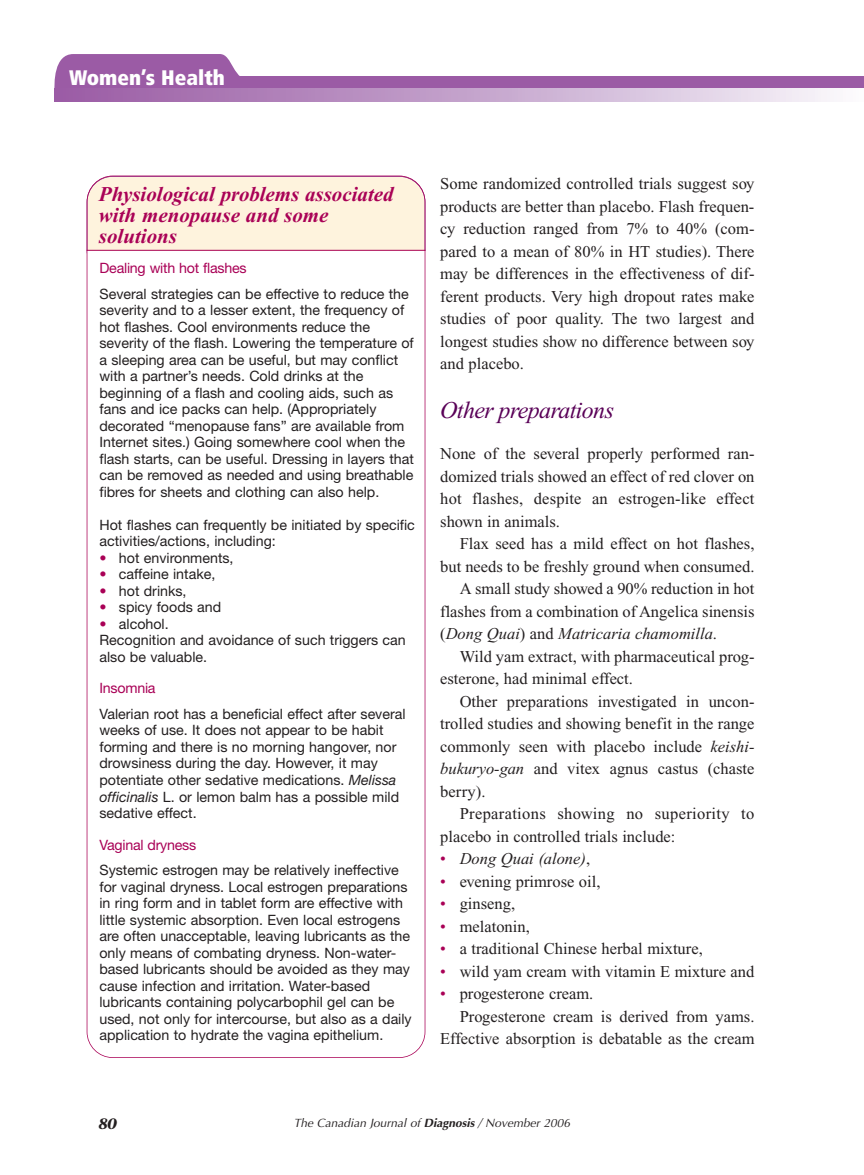
<style>
.page{position:relative;width:864px;height:1175px;background:#fff}
.page>*{position:absolute;margin:0;border:0;box-sizing:border-box;transform-origin:0 0}
.t1{font:italic 24px "Times New Roman";letter-spacing:-.025em;color:#590157}
.t2{font:italic 700 21px/21px "Times New Roman";color:#a90156}
.t3{font:900 condensed 21px "Frutiger";color:#fff}
.t4{font:16.5px/22.5px "Times New Roman";color:#231f20;text-align:justify}
.t5{font:italic 16.5px "Times New Roman";color:#231f20}
.t6{font:16.5px "Times New Roman";letter-spacing:.02em;color:#231f20}
.t7{font:italic 700 15px "Stone Serif";color:#231f20}
.t8{font:14.25px/16.5px "Helvetica Neue";color:#231f20}
.t9{font:14.25px "Helvetica Neue";letter-spacing:-.015em;color:#a90156}
.t10{font:italic 12px "Optima";color:#231f20}
.s1{color:#a90156}
.s2{font-style:italic}
.s3{font-style:normal}
.s4{font-style:normal;color:#a90156}
.s5{font-weight:700}
</style>
<div class="page">
<svg style="left:54px;top:54px;width:186px;height:35px;background:#a267ab"></svg>
<div style="left:56px;top:76px;width:808px;height:13px;background:#9b5ba5"></div>
<svg style="left:54px;top:89px;width:776px;height:12px;background:#c3a1cb"></svg>
<div style="left:87px;top:176px;width:338px;height:100px;background:#fef3dd;border-radius:26px"></div>
<div style="left:87px;top:251px;width:338px;height:27px;background:#fff"></div>
<div style="left:87px;top:176px;width:338px;height:882px;border:2px solid #a90156;border-radius:26px"></div>
<hr style="left:87px;top:250px;width:338px;height:1px;background:#a90156">
<h2 class="t3" style="left:69px;top:69px;width:158px">Women’s Health</h2>
<h2 class="t2" style="left:99px;top:186px;width:296px">Physiological problems associated with menopause and some solutions</h2>
<p class="t9" style="left:99px;top:263px;width:149px">Dealing with hot flashes</p>
<p class="t8" style="left:99px;top:287px;width:316px">Several strategies can be effective to reduce the severity and to a lesser extent, the frequency of hot flashes. Cool environments reduce the severity of the flash. Lowering the temperature of a sleeping area can be useful, but may conflict with a partner’s needs. Cold drinks at the beginning of a flash and cooling aids, such as fans and ice packs can help. (Appropriately decorated “menopause fans” are available from Internet sites.) Going somewhere cool when the flash starts, can be useful. Dressing in layers that can be removed as needed and using breathable fibres for sheets and clothing can also help.</p>
<p class="t8" style="left:99px;top:518px;width:317px">Hot flashes can frequently be initiated by specific activities/actions, including:</p>
<p class="t8" style="left:99px;top:551px;width:136px"><span class="s1">•</span> hot environments,</p>
<p class="t8" style="left:99px;top:567px;width:117px"><span class="s1">•</span> caffeine intake,</p>
<p class="t8" style="left:99px;top:584px;width:89px"><span class="s1">•</span> hot drinks,</p>
<p class="t8" style="left:99px;top:600px;width:123px"><span class="s1">•</span> spicy foods and</p>
<p class="t8" style="left:99px;top:617px;width:308px"><span class="s1">•</span> alcohol.<br>Recognition and avoidance of such triggers can also be valuable.</p>
<p class="t9" style="left:99px;top:683px;width:58px">Insomnia</p>
<p class="t8" style="left:99px;top:707px;width:308px">Valerian root has a beneficial effect after several weeks of use. It does not appear to be habit forming and there is no morning hangover, nor drowsiness during the day. However, it may potentiate other sedative medications. <span class="s2">Melissa officinalis</span> L. or lemon balm has a possible mild sedative effect.</p>
<p class="t9" style="left:99px;top:839px;width:98px">Vaginal dryness</p>
<p class="t8" style="left:99px;top:863px;width:314px">Systemic estrogen may be relatively ineffective for vaginal dryness. Local estrogen preparations in ring form and in tablet form are effective with little systemic absorption. Even local estrogens are often unacceptable, leaving lubricants as the only means of combating dryness. Non-water&shy;based lubricants should be avoided as they may cause infection and irritation. Water-based lubricants containing polycarbophil gel can be used, not only for intercourse, but also as a daily application to hydrate the vagina epithelium.</p>
<p class="t4" style="left:440px;top:174px;width:316px">Some randomized controlled trials suggest soy products are better than placebo. Flash frequen&shy;cy reduction ranged from 7% to 40% (com&shy;pared to a mean of 80% in HT studies). There may be differences in the effectiveness of dif&shy;ferent products. Very high dropout rates make studies of poor quality. The two largest and longest studies show no difference between soy and placebo.</p>
<h1 class="t1" style="left:440px;top:401px;width:175px">Other preparations</h1>
<p class="t4" style="left:440px;top:444px;width:316px">None of the several properly performed ran&shy;domized trials showed an effect of red clover on hot flashes, despite an estrogen-like effect shown in animals.</p>
<p class="t4" style="left:460px;top:534px;width:296px">Flax seed has a mild effect on hot flashes,</p>
<p class="t4" style="left:440px;top:556px;width:316px">but needs to be freshly ground when consumed.</p>
<p class="t4" style="left:460px;top:579px;width:296px">A small study showed a 90% reduction in hot</p>
<p class="t4" style="left:440px;top:601px;width:316px">flashes from a combination of Angelica sinensis</p>
<p class="t5" style="left:440px;top:628px;width:278px"><span class="s3">(</span>Dong Quai<span class="s3">) and</span> Matricaria chamomilla<span class="s3">.</span></p>
<p class="t4" style="left:460px;top:646px;width:296px">Wild yam extract, with pharmaceutical prog-</p>
<p class="t4" style="left:440px;top:669px;width:194px">esterone, had minimal effect.</p>
<p class="t4" style="left:460px;top:691px;width:296px">Other preparations investigated in uncon-</p>
<p class="t4" style="left:440px;top:714px;width:316px">trolled studies and showing benefit in the range</p>
<p class="t4" style="left:440px;top:736px;width:316px">commonly seen with placebo include <span class="s2">keishi-</span></p>
<p class="t4" style="left:440px;top:759px;width:316px"><span class="s2">bukuryo-gan</span> and vitex agnus castus (chaste</p>
<p class="t4" style="left:440px;top:781px;width:47px">berry).</p>
<p class="t6" style="left:460px;top:808px;width:296px">Preparations showing no superiority to</p>
<p class="t4" style="left:440px;top:826px;width:237px">placebo in controlled trials include:</p>
<p class="t5" style="left:440px;top:853px;width:151px"><span class="s4">•</span> Dong Quai (alone)<span class="s3">,</span></p>
<p class="t4" style="left:440px;top:871px;width:162px"><span class="s1">•</span> evening primrose oil,</p>
<p class="t4" style="left:440px;top:894px;width:76px"><span class="s1">•</span> ginseng,</p>
<p class="t4" style="left:440px;top:916px;width:91px"><span class="s1">•</span> melatonin,</p>
<p class="t4" style="left:440px;top:939px;width:264px"><span class="s1">•</span> a traditional Chinese herbal mixture,</p>
<p class="t4" style="left:440px;top:961px;width:316px"><span class="s1">•</span> wild yam cream with vitamin E mixture and</p>
<p class="t4" style="left:440px;top:984px;width:155px"><span class="s1">•</span> progesterone cream.</p>
<p class="t4" style="left:460px;top:1006px;width:296px">Progesterone cream is derived from yams.</p>
<p class="t4" style="left:440px;top:1029px;width:316px">Effective absorption is debatable as the cream</p>
<p class="t7" style="left:98px;top:1118px;width:20px">80</p>
<p class="t10" style="left:294px;top:1118px;width:278px">The Canadian Journal of <span class="s5">Diagnosis</span> / November 2006</p>
</div>
